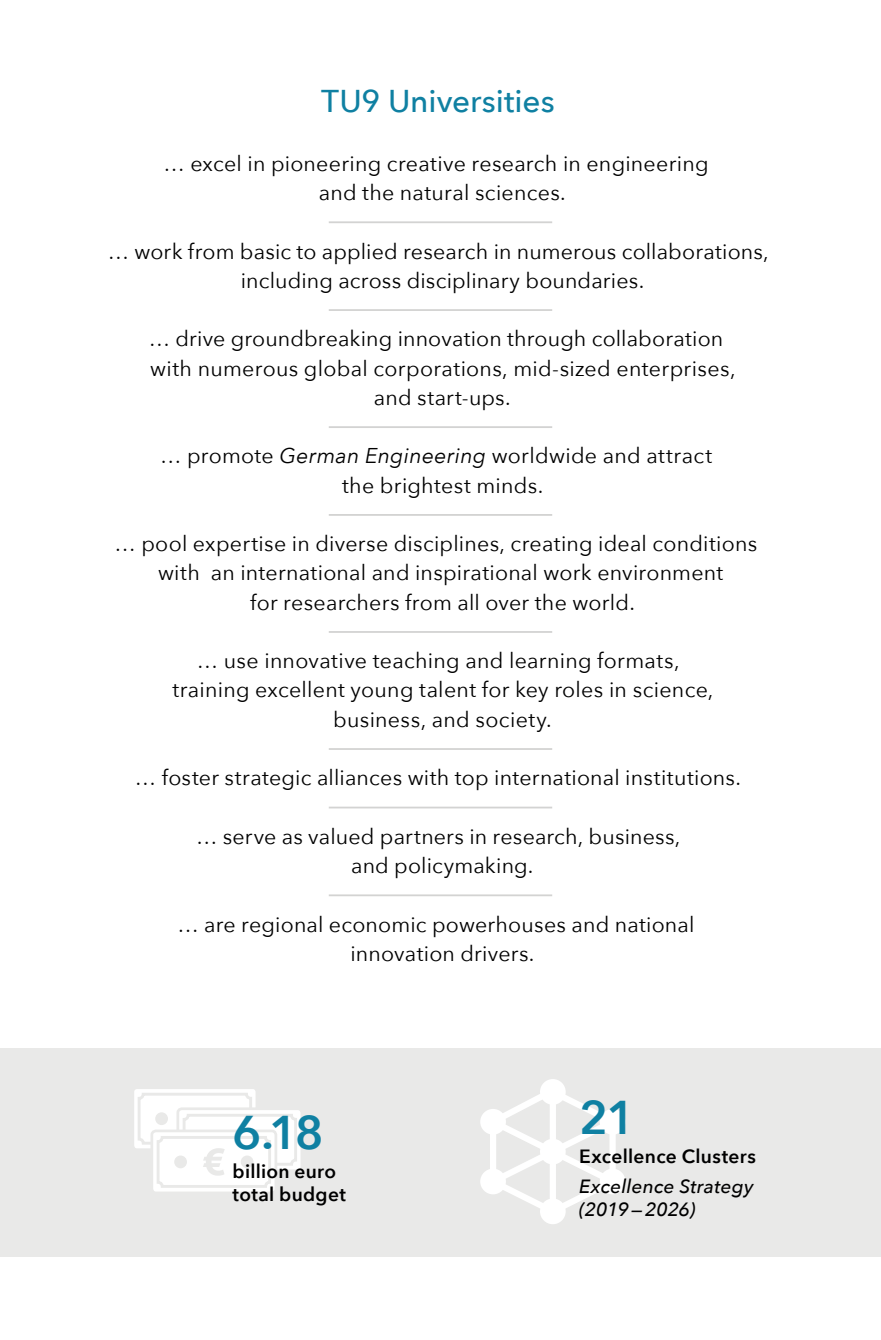
<style>
.page{position:relative;width:881px;height:1340px;background:#fff}
.page>*{position:absolute;margin:0;border:0;box-sizing:border-box;transform-origin:0 0}
.graph_figure{font:600 47.25px "Avenir Next";color:#0f80a2}
.t1{font:500 31.5px "Avenir Next";color:#0f80a2}
.copy_list{font:21.38px/29.2px "Avenir Next";letter-spacing:.01em;color:#000;text-align:center}
.copy_list_LAST{font:21.38px/29.2px "Avenir Next";letter-spacing:.005em;color:#000}
.graph_copy{font:600 19.12px/22.5px "Avenir Next";letter-spacing:.015em;color:#000}
.graph_copy_source{font:italic 500 19.12px/22.5px "Avenir Next";letter-spacing:.01em;color:#000}
.s1{font-style:italic}
</style>
<div class="page">
<div style="left:0;top:1048px;width:880px;height:208px;background:#e9e9e8"></div>
<div style="left:480px;top:1108px;width:25px;height:26px;background:#fff;border-radius:50%"></div>
<div style="left:480px;top:1168px;width:25px;height:26px;background:#fff;border-radius:50%"></div>
<div style="left:539px;top:1079px;width:26px;height:25px;background:#fff;border-radius:50%"></div>
<div style="left:539px;top:1198px;width:26px;height:26px;background:#fff;border-radius:50%"></div>
<div style="left:599px;top:1168px;width:26px;height:26px;background:#fff;border-radius:50%"></div>
<div style="left:599px;top:1108px;width:26px;height:26px;background:#fff;border-radius:50%"></div>
<svg style="left:484px;top:1082px;width:136px;height:137px"></svg>
<div style="left:133px;top:1087px;width:124px;height:62px;background:#fff;border-radius:4px"></div>
<div style="left:131px;top:1086px;width:127px;height:65px;border:3px solid #e9e9e8;border-radius:4px"></div>
<div style="left:138px;top:1092px;width:114px;height:52px;border:3px solid #e9e9e8;border-radius:4px"></div>
<div style="left:155px;top:1112px;width:13px;height:13px;background:#e9e9e8;border-radius:50%"></div>
<div style="left:178px;top:1108px;width:124px;height:62px;background:#fff;border-radius:4px"></div>
<div style="left:176px;top:1107px;width:127px;height:65px;border:3px solid #e9e9e8;border-radius:4px"></div>
<div style="left:182px;top:1113px;width:115px;height:52px;border:3px solid #e9e9e8;border-radius:4px"></div>
<div style="left:152px;top:1130px;width:124px;height:62px;background:#fff;border-radius:4px"></div>
<div style="left:150px;top:1129px;width:127px;height:65px;border:3px solid #e9e9e8;border-radius:4px"></div>
<div style="left:157px;top:1135px;width:114px;height:52px;border:3px solid #e9e9e8;border-radius:4px"></div>
<svg style="left:203px;top:1148px;width:22px;height:27px"></svg>
<div style="left:174px;top:1155px;width:13px;height:13px;background:#e9e9e8;border-radius:50%"></div>
<div style="left:241px;top:1155px;width:12px;height:13px;background:#e9e9e8;border-radius:50%"></div>
<hr style="left:328px;top:221px;width:224px;height:2px;background:#d3d3d2">
<hr style="left:328px;top:309px;width:224px;height:2px;background:#d3d3d2">
<hr style="left:328px;top:426px;width:224px;height:2px;background:#d3d3d2">
<hr style="left:328px;top:514px;width:224px;height:2px;background:#d3d3d2">
<hr style="left:328px;top:631px;width:224px;height:2px;background:#d3d3d2">
<hr style="left:328px;top:748px;width:224px;height:2px;background:#d3d3d2">
<hr style="left:328px;top:806px;width:224px;height:2px;background:#d3d3d2">
<hr style="left:328px;top:894px;width:224px;height:2px;background:#d3d3d2">
<p class="t1" style="left:321px;top:74px;width:235px">TU9 Universities</p>
<p class="copy_list" style="left:163px;top:148px;width:546px">… excel in pioneering creative research in engineering and the natural sciences.</p>
<p class="copy_list" style="left:108px;top:235px;width:662px">… work from basic to applied research in numerous collaborations, including across disciplinary boundaries.</p>
<p class="copy_list" style="left:149px;top:323px;width:588px">… drive groundbreaking innovation through collaboration with numerous global corporations, mid-sized enterprises, and start-ups.</p>
<p class="copy_list" style="left:342px;top:440px;width:371px;text-align:left;text-indent:-182px">… promote <span class="s1">German Engineering</span> worldwide and attract the brightest minds.</p>
<p class="copy_list" style="left:114px;top:528px;width:644px">… pool expertise in diverse disciplines, creating ideal conditions</p>
<p class="copy_list" style="left:158px;top:557px;width:566px">with an international and inspirational work environment</p>
<p class="copy_list" style="left:250px;top:586px;width:386px">for researchers from all over the world.</p>
<p class="copy_list" style="left:172px;top:645px;width:542px">… use innovative teaching and learning formats, training excellent young talent for key roles in science, business, and society.</p>
<p class="copy_list" style="left:135px;top:762px;width:607px">… foster strategic alliances with top international institutions.</p>
<p class="copy_list" style="left:196px;top:820px;width:486px">… serve as valued partners in research, business, and policymaking.</p>
<p class="copy_list_LAST" style="left:350px;top:908px;width:345px;text-indent:-173px">… are regional economic powerhouses and national innovation drivers.</p>
<p class="graph_figure" style="left:232px;top:1091px;width:92px">6.18</p>
<p class="graph_copy" style="left:232px;top:1159px;width:115px">billion euro total budget</p>
<p class="graph_figure" style="left:579px;top:1076px;width:58px">21</p>
<p class="graph_copy" style="left:579px;top:1145px;width:178px">Excellence Clusters</p>
<p class="graph_copy_source" style="left:579px;top:1174px;width:176px">Excellence Strategy (2019—2026)</p>
</div>
